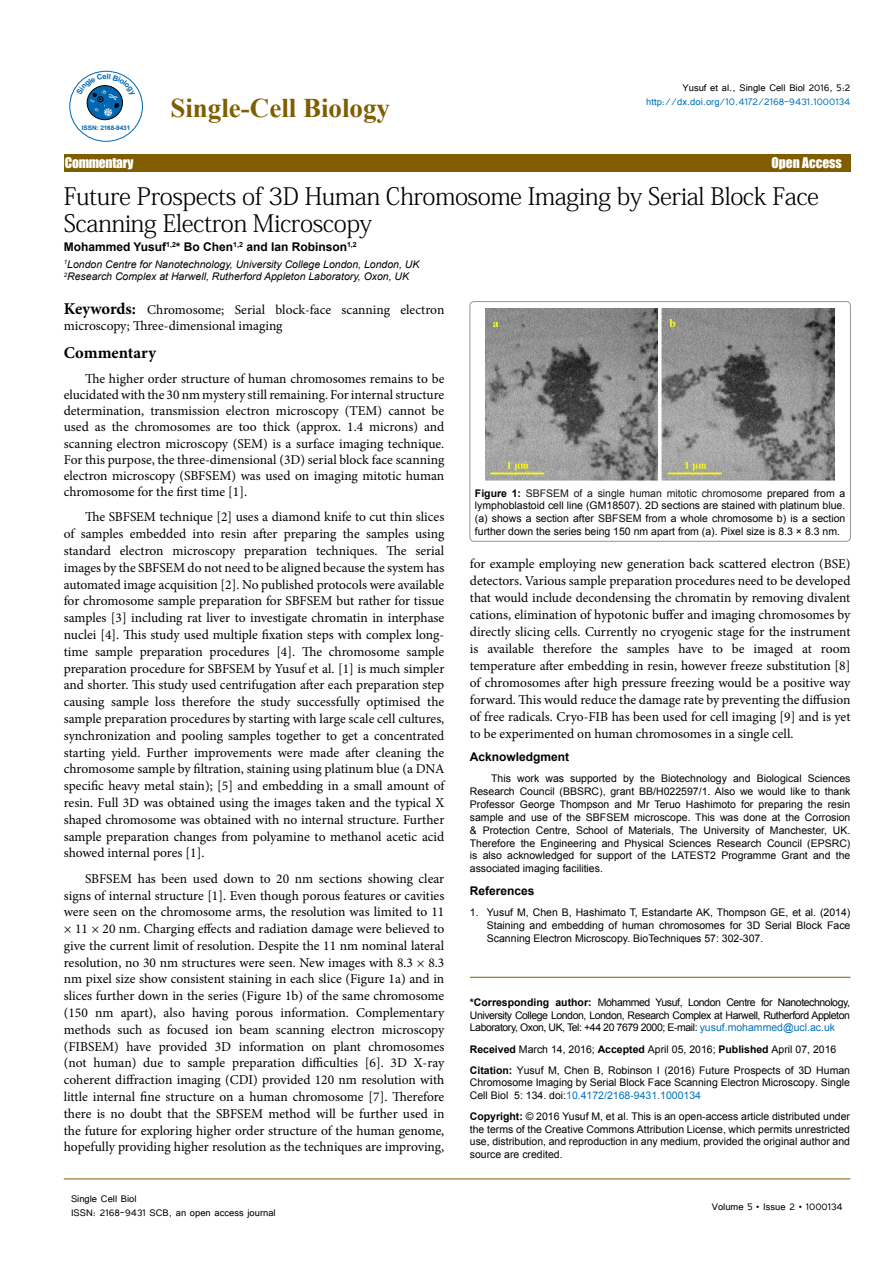
<style>
.page{position:relative;width:893px;height:1263px;background:#fff}
.page>*{position:absolute;margin:0;border:0;box-sizing:border-box;transform-origin:0 0}
.t1{font:700 27px "Times New Roman";color:#7f5d00}
.t2{font:24px/27px "Adobe Fangsong Std";letter-spacing:-.02em;color:#000}
.t3{font:700 16.5px "Minion Pro";color:#000}
.t4{font:13.5px/16.8px "Minion Pro";color:#000;text-align:justify}
.t5{font:13.5px "Impact";letter-spacing:-.02em;color:#fff}
.t6{font:13.5px "Impact";color:#fff}
.t7{font:12px/14.4px "Tunga";color:#000}
.t8{font:700 12px "Arial";color:#000}
.t9{font:12px "Tunga";color:#0072bc}
.t10{font:10.5px/12.6px "Arial";color:#000;text-align:justify}
.t11{font:italic 10.5px/12.6px "Arial";color:#000}
.t12{font:700 6.3px "Arial";letter-spacing:-.02em;color:#0066b3;scale:1.04 1}
.s1{font-weight:700;font-size:16.5px}
.s2{font-weight:700}
.s3{color:#141413}
.s4{color:#0072bc}
</style>
<div class="page">
<hr style="left:64px;top:1179px;width:786px;height:1px;background:#7f5d00">
<div style="left:64px;top:154px;width:786px;height:17px;background:#7f5d00"></div>
<div style="left:69px;top:71px;width:74px;height:71px;border:1px solid #0066b3;border-radius:50%"></div>
<svg style="left:87px;top:85px;width:36px;height:35px"></svg>
<div style="left:87px;top:85px;width:36px;height:35px;border:1px solid #010101;border-radius:50%"></div>
<hr style="left:470px;top:977px;width:380px;height:1px;background:#7f5d00">
<div style="left:470px;top:302px;width:380px;height:239px;border:1px solid #939598;border-radius:4px"></div>
<img style="left:486px;top:308px;width:348px;height:173px">
<svg style="left:76px;top:74px;width:59px;height:43px"></svg>
<p class="t12" style="left:82px;top:124px;width:48px">ISSN: 2168-9431</p>
<h1 class="t1" style="left:170px;top:90px;width:221px">Single-Cell Biology</h1>
<p class="t7" style="left:683px;top:79px;width:169px">Yusuf et al., Single Cell Biol 2016, 5:2</p>
<p class="t9" style="left:646px;top:94px;width:206px">http://dx.doi.org/10.4172/2168-9431.1000134</p>
<p class="t5" style="left:65px;top:152px;width:70px">Commentary</p>
<p class="t6" style="left:771px;top:152px;width:72px">Open Access</p>
<h2 class="t2" style="left:64px;top:183px;width:757px">Future Prospects of 3D Human Chromosome Imaging by Serial Block Face<br>Scanning Electron Microscopy</h2>
<p class="t8" style="left:64px;top:239px;width:294px">Mohammed Yusuf<sup>1,2</sup>* Bo Chen<sup>1,2</sup> and Ian Robinson<sup>1,2</sup></p>
<p class="t11" style="left:64px;top:258px;width:357px"><sup>1</sup>London Centre for Nanotechnology, University College London, London, UK<br><sup>2</sup>Research Complex at Harwell, Rutherford Appleton Laboratory, Oxon, UK</p>
<p class="t4" style="left:64px;top:301px;width:382px;line-height:16.2px"><span class="s1">Keywords:</span> Chromosome; Serial block-face scanning electron microscopy; Three-dimensional imaging</p>
<p class="t3" style="left:64px;top:341px;width:94px">Commentary</p>
<p class="t4" style="left:64px;top:370px;width:382px;line-height:16.2px;text-indent:21px">The higher order structure of human chromosomes remains to be elucidated with the 30 nm mystery still remaining. For internal structure determination, transmission electron microscopy (TEM) cannot be used as the chromosomes are too thick (approx. 1.4 microns) and scanning electron microscopy (SEM) is a surface imaging technique.<br>For this purpose, the three-dimensional (3D) serial block face scanning electron microscopy (SBFSEM) was used on imaging mitotic human chromosome for the first time [1].</p>
<p class="t4" style="left:64px;top:509px;width:382px;text-indent:21px">The SBFSEM technique [2] uses a diamond knife to cut thin slices of samples embedded into resin after preparing the samples using standard electron microscopy preparation techniques. The serial images by the SBFSEM do not need to be aligned because the system has automated image acquisition [2]. No published protocols were available for chromosome sample preparation for SBFSEM but rather for tissue samples [3] including rat liver to investigate chromatin in interphase nuclei [4]. This study used multiple fixation steps with complex long&shy;time sample preparation procedures [4]. The chromosome sample preparation procedure for SBFSEM by Yusuf et al. [1] is much simpler and shorter. This study used centrifugation after each preparation step causing sample loss therefore the study successfully optimised the sample preparation procedures by starting with large scale cell cultures, synchronization and pooling samples together to get a concentrated starting yield. Further improvements were made after cleaning the chromosome sample by filtration, staining using platinum blue (a DNA specific heavy metal stain); [5] and embedding in a small amount of resin. Full 3D was obtained using the images taken and the typical X shaped chromosome was obtained with no internal structure. Further sample preparation changes from polyamine to methanol acetic acid showed internal pores [1].</p>
<p class="t4" style="left:64px;top:870px;width:382px;text-indent:21px">SBFSEM has been used down to 20 nm sections showing clear signs of internal structure [1]. Even though porous features or cavities were seen on the chromosome arms, the resolution was limited to 11 × 11 × 20 nm. Charging effects and radiation damage were believed to give the current limit of resolution. Despite the 11 nm nominal lateral resolution, no 30 nm structures were seen. New images with 8.3 × 8.3 nm pixel size show consistent staining in each slice (Figure 1a) and in slices further down in the series (Figure 1b) of the same chromosome (150 nm apart), also having porous information. Complementary methods such as focused ion beam scanning electron microscopy (FIBSEM) have provided 3D information on plant chromosomes (not human) due to sample preparation difficulties [6]. 3D X-ray coherent diffraction imaging (CDI) provided 120 nm resolution with little internal fine structure on a human chromosome [7]. Therefore there is no doubt that the SBFSEM method will be further used in the future for exploring higher order structure of the human genome, hopefully providing higher resolution as the techniques are improving,</p>
<p class="t10" style="left:475px;top:487px;width:372px"><span class="s2">Figure 1:</span> <span class="s3">SBFSEM of a single human mitotic chromosome</span> prepared from a lymphoblastoid cell line (GM18507). 2D sections are stained with platinum blue. (a) shows a section after SBFSEM from a whole chromosome b) is a section further down the series being 150 nm apart from (a). Pixel size is 8.3 × 8.3 nm.</p>
<p class="t4" style="left:470px;top:555px;width:382px">for example employing new generation back scattered electron (BSE) detectors. Various sample preparation procedures need to be developed that would include decondensing the chromatin by removing divalent cations, elimination of hypotonic buffer and imaging chromosomes by directly slicing cells. Currently no cryogenic stage for the instrument is available therefore the samples have to be imaged at room temperature after embedding in resin, however freeze substitution [8] of chromosomes after high pressure freezing would be a positive way forward. This would reduce the damage rate by preventing the diffusion of free radicals. Cryo-FIB has been used for cell imaging [9] and is yet to be experimented on human chromosomes in a single cell.</p>
<p class="t8" style="left:470px;top:748px;width:101px">Acknowledgment</p>
<p class="t10" style="left:470px;top:772px;width:382px;text-indent:21px">This work was supported by the Biotechnology and Biological Sciences Research Council (BBSRC), grant BB/H022597/1. Also we would like to thank Professor George Thompson and Mr Teruo Hashimoto for preparing the resin sample and use of the SBFSEM microscope. This was done at the Corrosion &amp; Protection Centre, School of Materials, The University of Manchester, UK.<br>Therefore the Engineering and Physical Sciences Research Council (EPSRC) is also acknowledged for support of the LATEST2 Programme Grant and the associated imaging facilities.</p>
<p class="t8" style="left:470px;top:883px;width:66px">References</p>
<p class="t10" style="left:487px;top:906px;width:365px;text-indent:-17px">1. Yusuf M, Chen B, Hashimato T, Estandarte AK, Thompson GE, et al. (2014)<br>Staining and embedding of human chromosomes for 3D Serial Block Face Scanning Electron Microscopy. BioTechniques 57: 302-307.</p>
<p class="t10" style="left:470px;top:996px;width:382px"><span class="s2">*Corresponding author:</span> Mohammed Yusuf, London Centre for Nanotechnology, University College London, London, Research Complex at Harwell, Rutherford Appleton Laboratory, Oxon, UK, Tel: +44 20 7679 2000; E-mail: <span class="s4">yusuf.mohammed@ucl.ac.uk</span></p>
<p class="t10" style="left:470px;top:1038px;width:382px;line-height:21.1px"><span class="s2">Received</span> March 14, 2016; <span class="s2">Accepted</span> April 05, 2016; <span class="s2">Published</span> April 07, 2016<br><span class="s2">Citation:</span> Yusuf M, Chen B, Robinson I (2016) Future Prospects of 3D Human</p>
<p class="t10" style="left:470px;top:1076px;width:382px">Chromosome Imaging by Serial Block Face Scanning Electron Microscopy. Single<br>Cell Biol 5: 134. doi:<span class="s4">10.4172/2168-9431.1000134</span></p>
<p class="t10" style="left:470px;top:1110px;width:382px"><span class="s2">Copyright:</span> © 2016 Yusuf M, et al. This is an open-access article distributed under the terms of the Creative Commons Attribution License, which permits unrestricted use, distribution, and reproduction in any medium, provided the original author and source are credited.</p>
<p class="t7" style="left:71px;top:1190px;width:206px">Single Cell Biol<br>ISSN: 2168-9431 SCB, an open access journal</p>
<p class="t7" style="left:712px;top:1199px;width:133px">Volume 5 • Issue 2 • 1000134</p>
</div>
